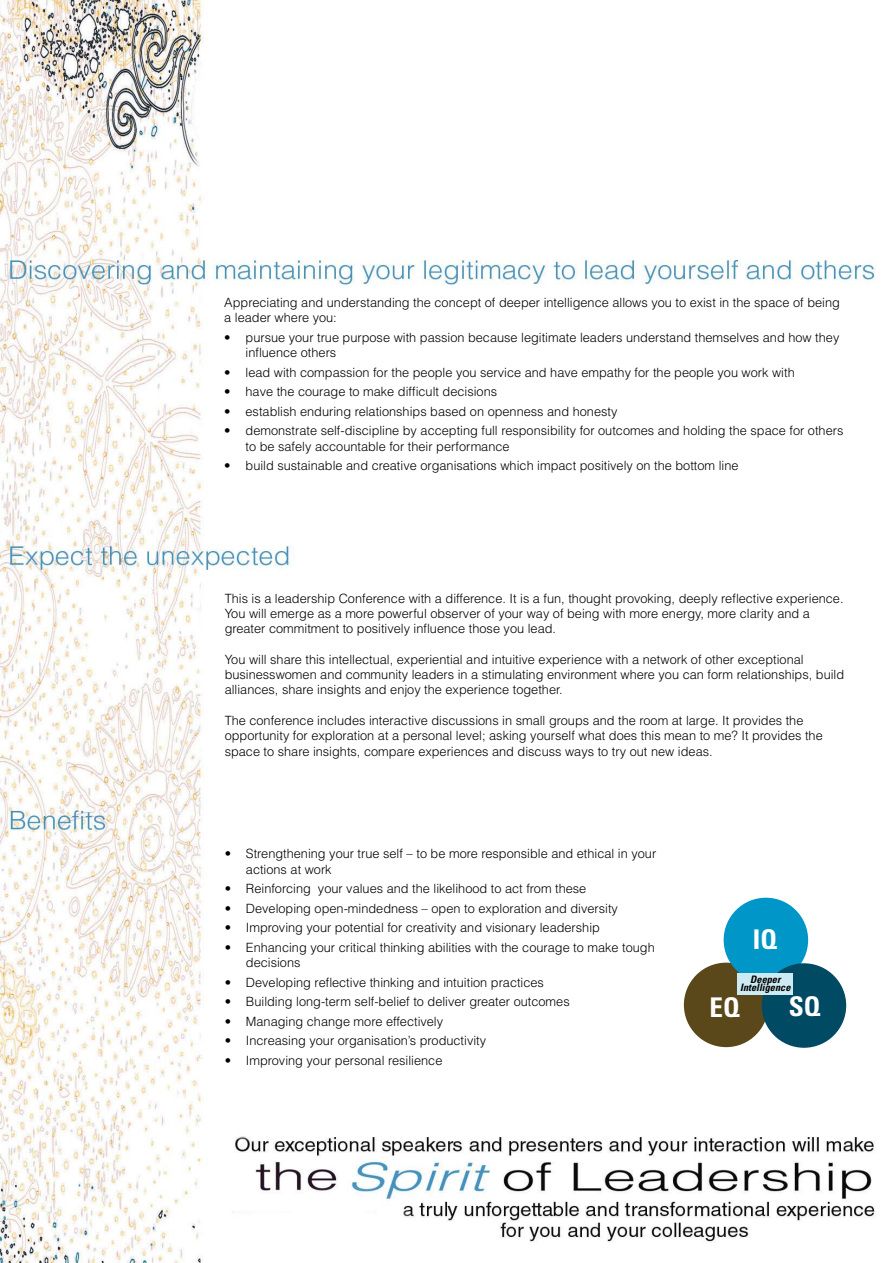
<style>
.page{position:relative;width:893px;height:1263px;background:#fff}
.page>*{position:absolute;margin:0;border:0;box-sizing:border-box;transform-origin:0 0}
.t1{font:700 condensed 27.15px "Univers";color:#fff}
.t2{font:300 12.75px/15.3px "Helvetica";color:#000}
.t3{font:italic 700 condensed 10.35px/8.4px "Univers";color:#000;text-align:center}
</style>
<div class="page">
<img style="left:0;top:0;width:876px;height:1263px">
<div style="left:684px;top:963px;width:84px;height:84px;background:#5a481b;border-radius:50%"></div>
<div style="left:724px;top:898px;width:84px;height:84px;background:#0097c8;border-radius:50%"></div>
<div style="left:762px;top:963px;width:84px;height:85px;background:#004a64;border-radius:50%"></div>
<div style="left:737px;top:973px;width:56px;height:21px;background:#cceaf4"></div>
<p class="t2" style="left:224px;top:296px;width:617px">Appreciating and understanding the concept of deeper intelligence allows you to exist in the space of being a leader where you:</p>
<p class="t2" style="left:246px;top:329px;width:595px;text-indent:-21px">• pursue your true purpose with passion because legitimate leaders understand themselves and how they influence others</p>
<p class="t2" style="left:224px;top:364px;width:572px">• lead with compassion for the people you service and have empathy for the people you work with</p>
<p class="t2" style="left:224px;top:384px;width:274px">• have the courage to make difficult decisions</p>
<p class="t2" style="left:224px;top:403px;width:395px">• establish enduring relationships based on openness and honesty</p>
<p class="t2" style="left:246px;top:423px;width:599px;text-indent:-21px">• demonstrate self-discipline by accepting full responsibility for outcomes and holding the space for others to be safely accountable for their performance</p>
<p class="t2" style="left:224px;top:457px;width:516px">• build sustainable and creative organisations which impact positively on the bottom line</p>
<p class="t2" style="left:225px;top:591px;width:620px">This is a leadership Conference with a difference. It is a fun, thought provoking, deeply reflective experience.<br>You will emerge as a more powerful observer of your way of being with more energy, more clarity and a greater commitment to positively influence those you lead.</p>
<p class="t2" style="left:225px;top:653px;width:621px">You will share this intellectual, experiential and intuitive experience with a network of other exceptional businesswomen and community leaders in a stimulating environment where you can form relationships, build alliances, share insights and enjoy the experience together.</p>
<p class="t2" style="left:225px;top:714px;width:600px">The conference includes interactive discussions in small groups and the room at large. It provides the opportunity for exploration at a personal level; asking yourself what does this mean to me? It provides the space to share insights, compare experiences and discuss ways to try out new ideas.</p>
<p class="t2" style="left:246px;top:846px;width:412px;text-indent:-21px">• Strengthening your true self – to be more responsible and ethical in your actions at work</p>
<p class="t2" style="left:225px;top:881px;width:363px">• Reinforcing your values and the likelihood to act from these</p>
<p class="t2" style="left:225px;top:900px;width:395px">• Developing open-mindedness – open to exploration and diversity</p>
<p class="t2" style="left:225px;top:920px;width:377px">• Improving your potential for creativity and visionary leadership</p>
<p class="t2" style="left:246px;top:939px;width:410px;text-indent:-21px">• Enhancing your critical thinking abilities with the courage to make tough decisions</p>
<p class="t2" style="left:225px;top:974px;width:321px">• Developing reflective thinking and intuition practices</p>
<p class="t2" style="left:225px;top:994px;width:347px">• Building long-term self-belief to deliver greater outcomes</p>
<p class="t2" style="left:225px;top:1013px;width:220px">• Managing change more effectively</p>
<p class="t2" style="left:225px;top:1033px;width:263px">• Increasing your organisation’s productivity</p>
<p class="t2" style="left:225px;top:1052px;width:219px">• Improving your personal resilience</p>
<h1 class="t1" style="left:753px;top:923px;width:26px">IQ</h1>
<p class="t3" style="left:740px;top:976px;width:52px">Deeper<br>Intelligence</p>
<h1 class="t1" style="left:709px;top:991px;width:32px">EQ</h1>
<h1 class="t1" style="left:789px;top:991px;width:33px">SQ</h1>
</div>
